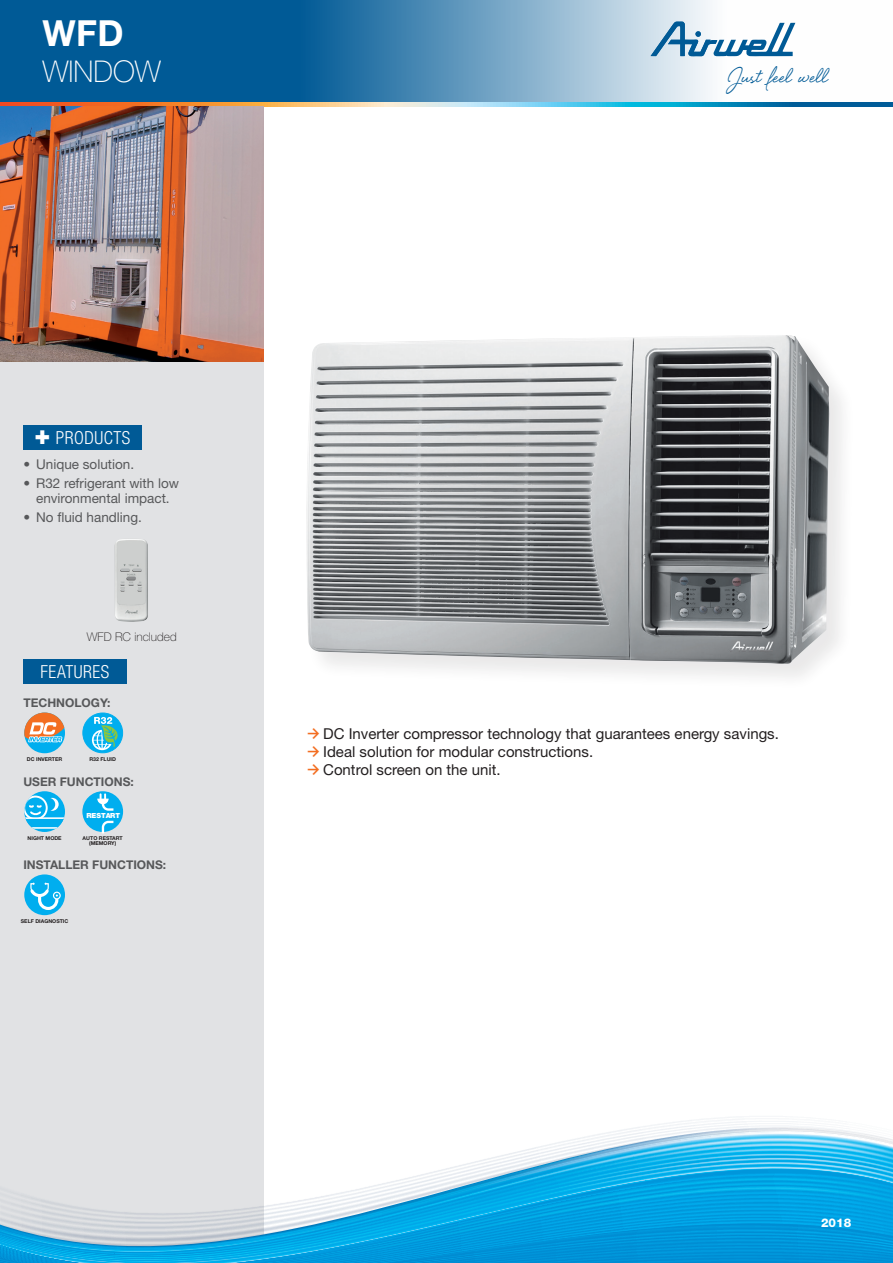
<style>
.page{position:relative;width:893px;height:1263px;background:#fff}
.page>*{position:absolute;margin:0;border:0;box-sizing:border-box;transform-origin:0 0}
.t1{font:700 36px "Helvetica Neue LT Std";color:#fff}
.t2{font:34.05px "Eye Catching";color:#005a96}
.t3{font:100 30px "Helvetica Neue LT Std";color:#fff}
.t4{font:300 condensed 18px "Helvetica Neue LT Std";letter-spacing:.03em;color:#fff}
.t5{font:15px/18px "Helvetica Neue LT Std";color:#231f20}
.t6{font:13.5px/15px "Helvetica Neue LT Std";color:#57585a;text-align:center}
.t7{font:700 12px "Helvetica Neue LT Std";color:#57585a}
.t8{font:100 12px "Helvetica Neue LT Std";color:#231f20}
.t9{font:800 12px "Helvetica Neue";color:#fff}
.t10{font:900 7.05px "Helvetica Neue LT Std";color:#fff}
.t11{font:700 5.25px/5.2px "Helvetica Neue LT Std";color:#231f20;text-align:center}
.s1{font-weight:900;font-stretch:normal;font-size:27px}
.s2{font-family:"Flesh Plain";color:#f36e21}
</style>
<div class="page">
<svg style="left:272px;top:0;width:524px;height:102px;background:#7daac9"></svg>
<svg style="left:651px;top:22px;width:144px;height:35px"></svg>
<div style="left:0;top:102px;width:264px;height:1161px;background:#e1e2e4"></div>
<svg style="left:0;top:1250px;width:893px;height:13px;background:#029adc"></svg>
<svg style="left:0;top:1117px;width:893px;height:133px"></svg>
<div style="left:0;top:0;width:272px;height:104px;background:#005a96"></div>
<svg style="left:0;top:102px;width:893px;height:4px;background:#929e93"></svg>
<div style="left:23px;top:425px;width:118px;height:25px;background:#005a96"></div>
<img style="left:115px;top:539px;width:33px;height:83px">
<div style="left:23px;top:659px;width:103px;height:24px;background:#005a96"></div>
<svg style="left:24px;top:712px;width:41px;height:42px"></svg>
<div style="left:83px;top:713px;width:40px;height:40px;background:#00aeef;border-radius:50%"></div>
<div style="left:82px;top:712px;width:41px;height:41px;border:1px solid #00aeef;border-radius:50%"></div>
<svg style="left:92px;top:717px;width:28px;height:33px"></svg>
<svg style="left:24px;top:791px;width:41px;height:41px"></svg>
<svg style="left:24px;top:796px;width:41px;height:33px"></svg>
<div style="left:82px;top:791px;width:41px;height:41px;background:#00aeef;border-radius:50%"></div>
<svg style="left:97px;top:794px;width:19px;height:40px"></svg>
<div style="left:24px;top:874px;width:41px;height:41px;background:#00aeef;border-radius:50%"></div>
<div style="left:53px;top:892px;width:8px;height:7px;border:1px solid #fff;border-radius:50%"></div>
<svg style="left:28px;top:882px;width:32px;height:29px"></svg>
<img style="left:0;top:106px;width:264px;height:255px">
<div style="left:305px;top:334px;width:551px;height:356px;background:#231f20;opacity:.1"></div>
<img style="left:306px;top:335px;width:523px;height:329px">
<h1 class="t1" style="left:43px;top:11px;width:83px">WFD</h1>
<h3 class="t3" style="left:43px;top:54px;width:120px">WINDOW</h3>
<h2 class="t2" style="left:729px;top:63px;width:100px">Just feel well</h2>
<p class="t4" style="left:34px;top:428px;width:97px"><span class="s1">+</span> PRODUCTS</p>
<p class="t6" style="left:23px;top:456px;width:112px">• Unique solution.</p>
<p class="t6" style="left:23px;top:476px;width:157px">• R32 refrigerant with low environmental impact.</p>
<p class="t6" style="left:23px;top:510px;width:120px">• No fluid handling.</p>
<p class="t8" style="left:87px;top:629px;width:91px">WFD RC included</p>
<p class="t4" style="left:41px;top:661px;width:70px">FEATURES</p>
<p class="t7" style="left:23px;top:695px;width:89px">TECHNOLOGY:</p>
<p class="t11" style="left:27px;top:757px;width:37px">DC INVERTER</p>
<p class="t11" style="left:89px;top:757px;width:28px">R32 FLUID</p>
<p class="t7" style="left:23px;top:774px;width:112px">USER FUNCTIONS:</p>
<p class="t10" style="left:86px;top:811px;width:35px">RESTART</p>
<p class="t11" style="left:83px;top:835px;width:42px">AUTO RESTART (MEMORY)</p>
<p class="t7" style="left:23px;top:857px;width:144px">INSTALLER FUNCTIONS:</p>
<p class="t11" style="left:28px;top:835px;width:36px">NIGHT MODE</p>
<p class="t11" style="left:21px;top:918px;width:49px">SELF DIAGNOSTIC</p>
<p class="t5" style="left:306px;top:724px;width:474px"><span class="s2">q</span>DC Inverter compressor technology that guarantees energy savings. <span class="s2">q</span>Ideal solution for modular constructions.<br><span class="s2">q</span>Control screen on the unit.</p>
<p class="t9" style="left:821px;top:1215px;width:32px">2018</p>
</div>
